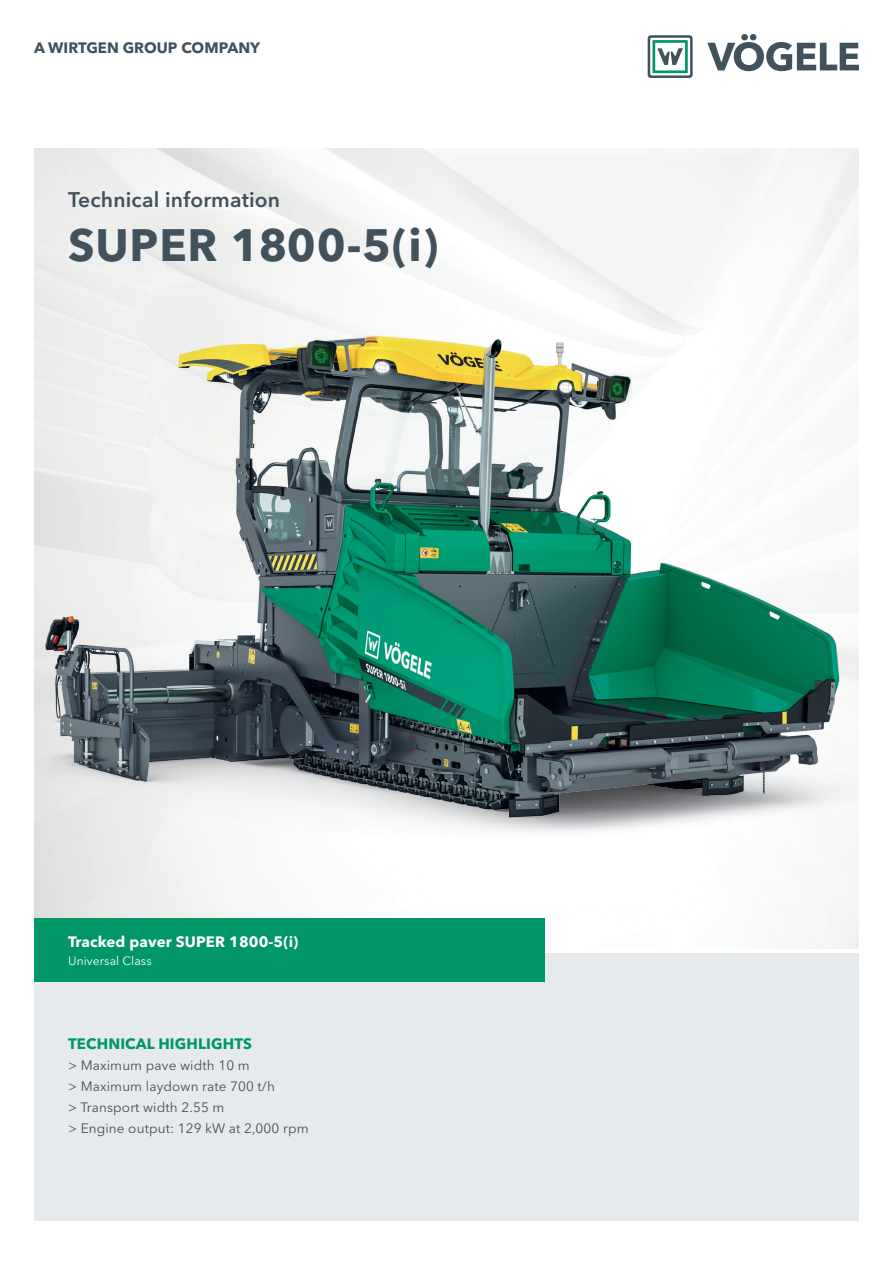
<style>
.page{position:relative;width:893px;height:1263px;background:#fff}
.page>*{position:absolute;margin:0;border:0;box-sizing:border-box;transform-origin:0 0}
.t1{font:700 45px "Avenir Next LT Pro";letter-spacing:.02em;color:#41525c}
.t2{font:600 21px "Avenir Next LT Pro";letter-spacing:.01em;color:#41525c}
.t3{font:700 15px "Avenir Next LT Pro";letter-spacing:.01em;color:#fff}
.t4{font:700 15px "Avenir Next LT Pro";color:#41525c}
.t5{font:700 15px "Avenir Next LT Pro";letter-spacing:.01em;color:#009667}
.t6{font:13.5px/21px "Avenir Next LT Pro";letter-spacing:.01em;color:#41525c}
.t7{font:12px "Avenir Next LT Pro";letter-spacing:.01em;color:#fff}
</style>
<div class="page">
<img style="left:34px;top:149px;width:825px;height:799px">
<div style="left:34px;top:952px;width:825px;height:268px;background:#e6eaed"></div>
<svg style="left:707px;top:34px;width:152px;height:37px"></svg>
<svg style="left:648px;top:35px;width:45px;height:43px"></svg>
<img style="left:34px;top:296px;width:825px;height:612px">
<div style="left:34px;top:919px;width:510px;height:63px;background:#009667"></div>
<p class="t4" style="left:34px;top:39px;width:228px">A WIRTGEN GROUP COMPANY</p>
<h2 class="t2" style="left:68px;top:187px;width:214px">Technical information</h2>
<h1 class="t1" style="left:68px;top:218px;width:372px">SUPER 1800-5(i)</h1>
<p class="t3" style="left:68px;top:933px;width:232px">Tracked paver SUPER 1800-5(i)</p>
<p class="t7" style="left:68px;top:954px;width:85px">Universal Class</p>
<p class="t5" style="left:68px;top:1034px;width:186px">TECHNICAL HIGHLIGHTS</p>
<p class="t6" style="left:68px;top:1055px;width:242px">&gt; Maximum pave width 10 m<br>&gt; Maximum laydown rate 700 t/h<br>&gt; Transport width 2.55 m<br>&gt; Engine output: 129 kW at 2,000 rpm</p>
</div>
